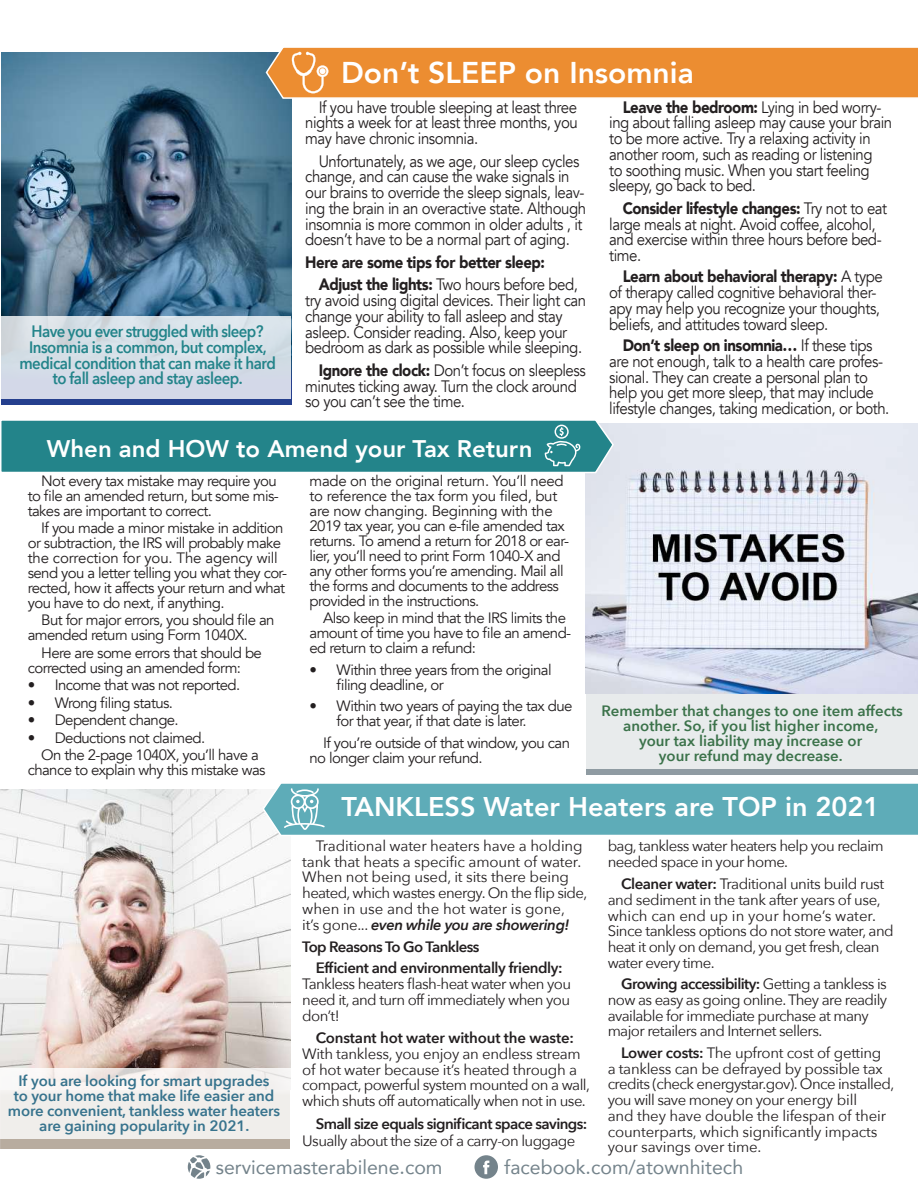
<style>
.page{position:relative;width:918px;height:1188px;background:#fff}
.page>*{position:absolute;margin:0;border:0;box-sizing:border-box;transform-origin:0 0}
.t1{font:800 30px "Avenir";color:#fff}
.t2{font:800 27px "Avenir";color:#fff}
.t3{font:800 24px "Avenir";color:#fff}
.t4{font:19.5px "Avenir";color:#74838b}
.t5{font:16.5px/15.8px "Avenir";letter-spacing:-.03em;color:#231f20;scale:.91 1}
.t6{font:600 16.5px/15.8px "Avenir Next";letter-spacing:-.03em;color:#23848a;text-align:center;scale:.91 1}
.t7{font:900 16.5px/22.5px "Avenir";letter-spacing:-.03em;color:#231f20;scale:.91 1}
.t8{font:15px/15px "Avenir";letter-spacing:-.04em;color:#231f20}
.t9{font:15px/15.8px "Avenir Next";letter-spacing:-.04em;color:#231f20}
.t10{font:15px/15.8px "Avenir Next";letter-spacing:-.02em;color:#231f20}
.t11{font:15px/15.8px "Avenir Next";letter-spacing:-.01em;color:#231f20}
.t12{font:600 15px/15px "Avenir Next";letter-spacing:-.01em;color:#37738d;text-align:center}
.t13{font:600 15px/15px "Avenir Next";color:#3b724a;text-align:center}
.t14{font:600 15px/21.5px "Avenir Next";letter-spacing:-.03em;color:#231f20}
.t15{font:600 15px "Avenir Next";letter-spacing:-.01em;color:#231f20}
.s1{font-weight:400}
.s2{font-weight:900}
.s3{font-weight:600;font-style:italic}
.s4{font-weight:600}
</style>
<div class="page">
<svg style="left:188px;top:1155px;width:22px;height:24px"></svg>
<svg style="left:475px;top:1155px;width:23px;height:24px"></svg>
<div style="left:586px;top:693px;width:332px;height:82px;background:#8f9ba2"></div>
<img style="left:586px;top:423px;width:332px;height:271px">
<div style="left:585px;top:694px;width:333px;height:75px;background:#e8ebec"></div>
<svg style="left:1px;top:1138px;width:289px;height:11px;background:#bdb2a5"></svg>
<img style="left:1px;top:52px;width:291px;height:301px">
<img style="left:1px;top:789px;width:289px;height:279px">
<div style="left:0;top:1068px;width:290px;height:70px;background:#f0eeeb"></div>
<svg style="left:265px;top:47px;width:653px;height:53px;background:#eb9542"></svg>
<svg style="left:1px;top:420px;width:614px;height:54px;background:#348d93"></svg>
<svg style="left:261px;top:783px;width:657px;height:54px;background:#6bb2bd"></svg>
<div style="left:1px;top:353px;width:291px;height:52px;background:#253f8e"></div>
<div style="left:1px;top:316px;width:290px;height:83px;background:#d4dde8"></div>
<p class="t6" style="left:19px;top:323px;width:283px">Have you ever struggled with sleep?<br>Insomnia is a common, but complex, medical condition that can make it hard to fall asleep and stay asleep.</p>
<h1 class="t1" style="left:341px;top:49px;width:354px">Don’t SLEEP on Insomnia</h1>
<p class="t5" style="left:305px;top:99px;width:301px;text-align:justify;text-indent:14px">If you have trouble sleeping at least three nights a week for at least three months, you may have chronic insomnia.</p>
<p class="t5" style="left:305px;top:153px;width:310px;text-indent:14px">Unfortunately, as we age, our sleep cycles change, and can cause the wake signals in our brains to override the sleep signals, leav&shy;ing the brain in an overactive state. Although insomnia is more common in older adults , it doesn’t have to be a normal part of aging.</p>
<p class="t7" style="left:319px;top:250px;width:286px;text-indent:-14px">Here are some tips for better sleep:<br>Adjust the lights: <span class="s1">Two hours before bed,</span></p>
<p class="t5" style="left:305px;top:293px;width:310px">try avoid using digital devices. Their light can change your ability to fall asleep and stay asleep. Consider reading. Also, keep your bedroom as dark as possible while sleeping.</p>
<p class="t5" style="left:305px;top:362px;width:310px;text-indent:14px"><span class="s2">Ignore the clock:</span> Don’t focus on sleepless minutes ticking away. Turn the clock around so you can’t see the time.</p>
<p class="t5" style="left:609px;top:99px;width:312px;text-indent:14px"><span class="s2">Leave the bedroom:</span> Lying in bed worry&shy;ing about falling asleep may cause your brain to be more active. Try a relaxing activity in another room, such as reading or listening<br>to soothing music. When you start feeling sleepy, go back to bed.</p>
<p class="t5" style="left:609px;top:200px;width:307px;text-indent:14px"><span class="s2">Consider lifestyle changes:</span> Try not to eat large meals at night. Avoid coffee, alcohol, and exercise within three hours before bed&shy;time.</p>
<p class="t5" style="left:609px;top:269px;width:302px;text-indent:14px"><span class="s2">Learn about behavioral therapy:</span> A type of therapy called cognitive behavioral ther&shy;apy may help you recognize your thoughts, beliefs, and attitudes toward sleep.</p>
<p class="t5" style="left:609px;top:338px;width:310px;text-indent:14px"><span class="s2">Don’t sleep on insomnia…</span> If these tips are not enough, talk to a health care profes&shy;sional. They can create a personal plan to help you get more sleep, that may include lifestyle changes, taking medication, or both.</p>
<h3 class="t3" style="left:47px;top:430px;width:487px">When and HOW to Amend your Tax Return</h3>
<p class="t8" style="left:28px;top:473px;width:253px;text-indent:14px">Not every tax mistake may require you to file an amended return, but some mis&shy;takes are important to correct.</p>
<p class="t8" style="left:28px;top:521px;width:261px;text-indent:14px">If you made a minor mistake in addition or subtraction, the IRS will probably make the correction for you. The agency will send you a letter telling you what they cor&shy;rected, how it affects your return and what you have to do next, if anything.</p>
<p class="t8" style="left:28px;top:613px;width:248px;text-indent:14px">But for major errors, you should file an amended return using Form 1040X.</p>
<p class="t8" style="left:28px;top:645px;width:236px;text-indent:14px">Here are some errors that should be corrected using an amended form:</p>
<p class="t8" style="left:28px;top:678px;width:214px">• Income that was not reported.</p>
<p class="t8" style="left:28px;top:695px;width:147px">• Wrong filing status.</p>
<p class="t8" style="left:28px;top:713px;width:153px">• Dependent change.</p>
<p class="t8" style="left:41px;top:729px;width:219px;line-height:17.4px;text-indent:-14px">• Deductions not claimed.<br>On the 2-page 1040X, you’ll have a</p>
<p class="t8" style="left:28px;top:763px;width:239px">chance to explain why this mistake was</p>
<p class="t12" style="left:8px;top:1073px;width:274px">If you are looking for smart upgrades<br>to your home that make life easier and more convenient, tankless water heaters are gaining popularity in 2021.</p>
<p class="t8" style="left:310px;top:473px;width:261px">made on the original return. You’ll need to reference the tax form you filed, but are now changing. Beginning with the 2019 tax year, you can e-file amended tax returns. To amend a return for 2018 or ear&shy;lier, you’ll need to print Form 1040-X and any other forms you’re amending. Mail all the forms and documents to the address provided in the instructions.</p>
<p class="t8" style="left:310px;top:611px;width:263px;text-indent:14px">Also keep in mind that the IRS limits the amount of time you have to file an amend&shy;ed return to claim a refund:</p>
<p class="t8" style="left:337px;top:662px;width:217px;text-indent:-27px">• Within three years from the original filing deadline, or</p>
<p class="t8" style="left:337px;top:699px;width:237px;text-indent:-27px">• Within two years of paying the tax due for that year, if that date is later.</p>
<p class="t8" style="left:310px;top:736px;width:262px;text-indent:14px">If you’re outside of that window, you can no longer claim your refund.</p>
<p class="t13" style="left:602px;top:703px;width:303px">Remember that changes to one item affects another. So, if you list higher income,<br>your tax liability may increase or<br>your refund may decrease.</p>
<h2 class="t2" style="left:342px;top:786px;width:539px">TANKLESS Water Heaters are TOP in 2021</h2>
<p class="t11" style="left:302px;top:837px;width:287px;text-indent:14px">Traditional water heaters have a holding tank that heats a specific amount of water.<br>When not being used, it sits there being heated, which wastes energy. On the flip side, when in use and the hot water is gone,<br>it’s gone... <span class="s3">even while you are showering!</span></p>
<p class="t14" style="left:316px;top:936px;width:248px;text-indent:-14px">Top Reasons To Go Tankless<br>Efficient and environmentally friendly:</p>
<p class="t9" style="left:302px;top:975px;width:270px;text-align:justify">Tankless heaters flash-heat water when you need it, and turn off immediately when you don’t!</p>
<p class="t15" style="left:316px;top:1025px;width:260px">Constant hot water without the waste:</p>
<p class="t9" style="left:302px;top:1045px;width:289px">With tankless, you enjoy an endless stream of hot water because it’s heated through a compact, powerful system mounted on a wall, which shuts off automatically when not in use.</p>
<p class="t14" style="left:316px;top:1113px;width:273px">Small size equals significant space savings:</p>
<p class="t9" style="left:302px;top:1132px;width:275px">Usually about the size of a carry-on luggage</p>
<p class="t9" style="left:608px;top:837px;width:278px">bag, tankless water heaters help you reclaim needed space in your home.</p>
<p class="t9" style="left:608px;top:875px;width:287px;text-indent:14px"><span class="s4">Cleaner water:</span> Traditional units build rust and sediment in the tank after years of use, which can end up in your home’s water.<br>Since tankless options do not store water, and heat it only on demand, you get fresh, clean water every time.</p>
<p class="t9" style="left:608px;top:975px;width:281px;text-indent:14px"><span class="s4">Growing accessibility:</span> Getting a tankless is now as easy as going online. They are readily available for immediate purchase at many major retailers and Internet sellers.</p>
<p class="t10" style="left:608px;top:1044px;width:288px;text-indent:14px"><span class="s4">Lower costs:</span> The upfront cost of getting<br>a tankless can be defrayed by possible tax credits (check energystar.gov). Once installed, you will save money on your energy bill<br>and they have double the lifespan of their counterparts, which significantly impacts your savings over time.</p>
<p class="t4" style="left:216px;top:1151px;width:228px">servicemasterabilene.com</p>
<p class="t4" style="left:504px;top:1151px;width:240px">facebook.com/atownhitech</p>
</div>
